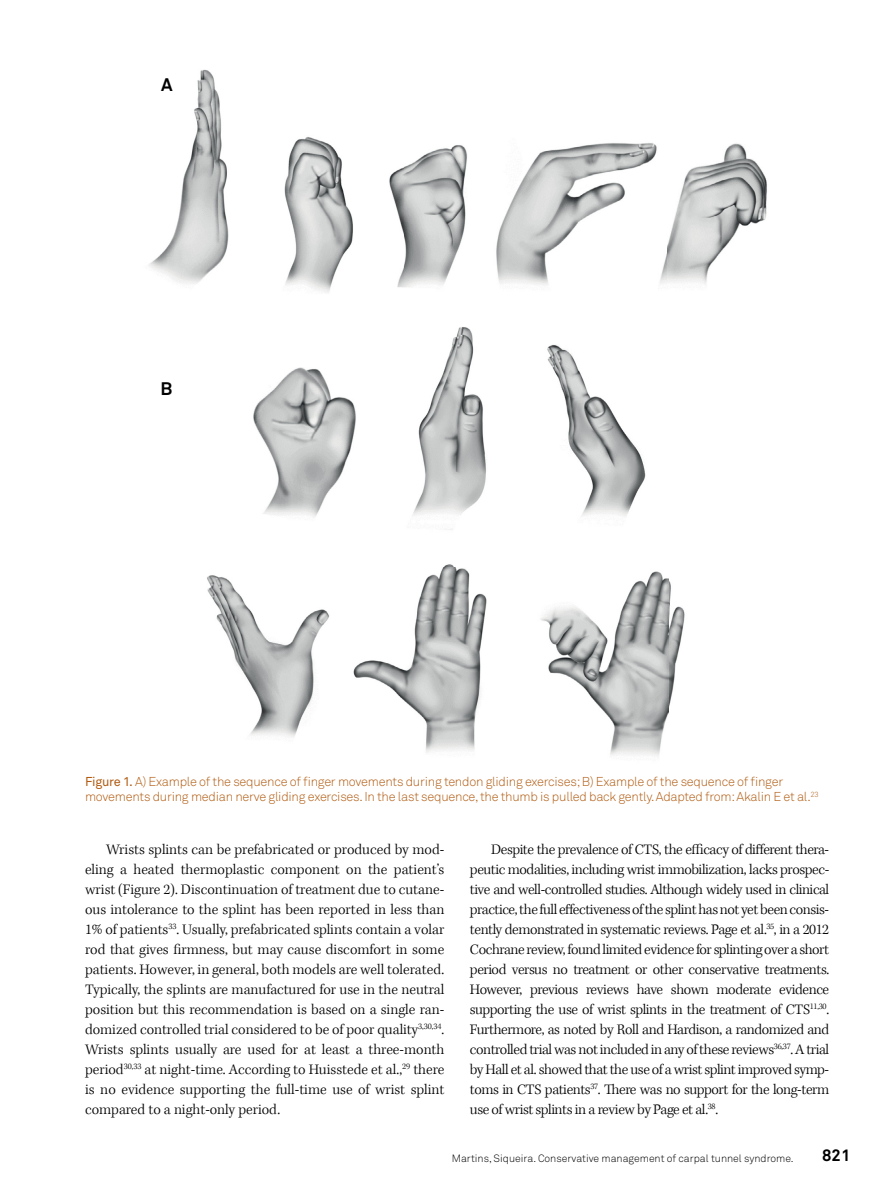
<style>
.page{position:relative;width:893px;height:1191px;background:#fff}
.page>*{position:absolute;margin:0;border:0;box-sizing:border-box;transform-origin:0 0}
.t1{font:700 18px "Akkurat Pro";color:#000}
.t2{font:700 16.5px "Akkurat Pro";color:#000}
.t3{font:300 15px/20px "Kepler Std";letter-spacing:-.015em;color:#000;text-align:justify}
.t4{font:12.75px/15.3px "Akkurat Light Pro";letter-spacing:-.02em;color:#b15c12}
.t5{font:10.5px "Akkurat Light Pro";color:#000}
.s1{font-family:"Akkurat Pro"}
</style>
<div class="page">
<img style="left:149px;top:69px;width:618px;height:687px">
<p class="t1" style="left:161px;top:74px;width:13px">A</p>
<p class="t1" style="left:160px;top:377px;width:13px">B</p>
<p class="t4" style="left:85px;top:774px;width:735px"><span class="s1">Figure 1.</span> A) Example of the sequence of finger movements during tendon gliding exercises; B) Example of the sequence of finger movements during median nerve gliding exercises. In the last sequence, the thumb is pulled back gently. Adapted from: Akalin E et al.<sup>23</sup></p>
<p class="t3" style="left:85px;top:840px;width:361px;text-indent:21px">Wrists splints can be prefabricated or produced by mod&shy;eling a heated thermoplastic component on the patient’s wrist (Figure 2). Discontinuation of treatment due to cutane&shy;ous intolerance to the splint has been reported in less than 1% of patients<sup>33</sup>. Usually, prefabricated splints contain a volar rod that gives firmness, but may cause discomfort in some patients. However, in general, both models are well tolerated.<br>Typically, the splints are manufactured for use in the neutral position but this recommendation is based on a single ran&shy;domized controlled trial considered to be of poor quality<sup>3,30,34</sup>.<br>Wrists splints usually are used for at least a three-month period<sup>30,33</sup> at night-time. According to Huisstede et al.,<sup>29</sup> there is no evidence supporting the full-time use of wrist splint compared to a night-only period.</p>
<p class="t3" style="left:470px;top:840px;width:361px;text-indent:21px">Despite the prevalence of CTS, the efficacy of different thera&shy;peutic modalities, including wrist immobilization, lacks prospec&shy;tive and well-controlled studies. Although widely used in clinical practice, the full effectiveness of the splint has not yet been consis&shy;tently demonstrated in systematic reviews. Page et al.<sup>35</sup>, in a 2012<br>Cochrane review, found limited evidence for splinting over a short period versus no treatment or other conservative treatments.<br>However, previous reviews have shown moderate evidence supporting the use of wrist splints in the treatment of CTS<sup>11,30</sup>.<br>Furthermore, as noted by Roll and Hardison, a randomized and controlled trial was not included in any of these reviews<sup>36,37</sup>. A trial by Hall et al. showed that the use of a wrist splint improved symp&shy;toms in CTS patients<sup>37</sup>. There was no support for the long-term use of wrist splints in a review by Page et al.<sup>38</sup>.</p>
<p class="t5" style="left:452px;top:1151px;width:343px">Martins, Siqueira. Conservative management of carpal tunnel syndrome.</p>
<p class="t2" style="left:822px;top:1145px;width:30px">821</p>
</div>
